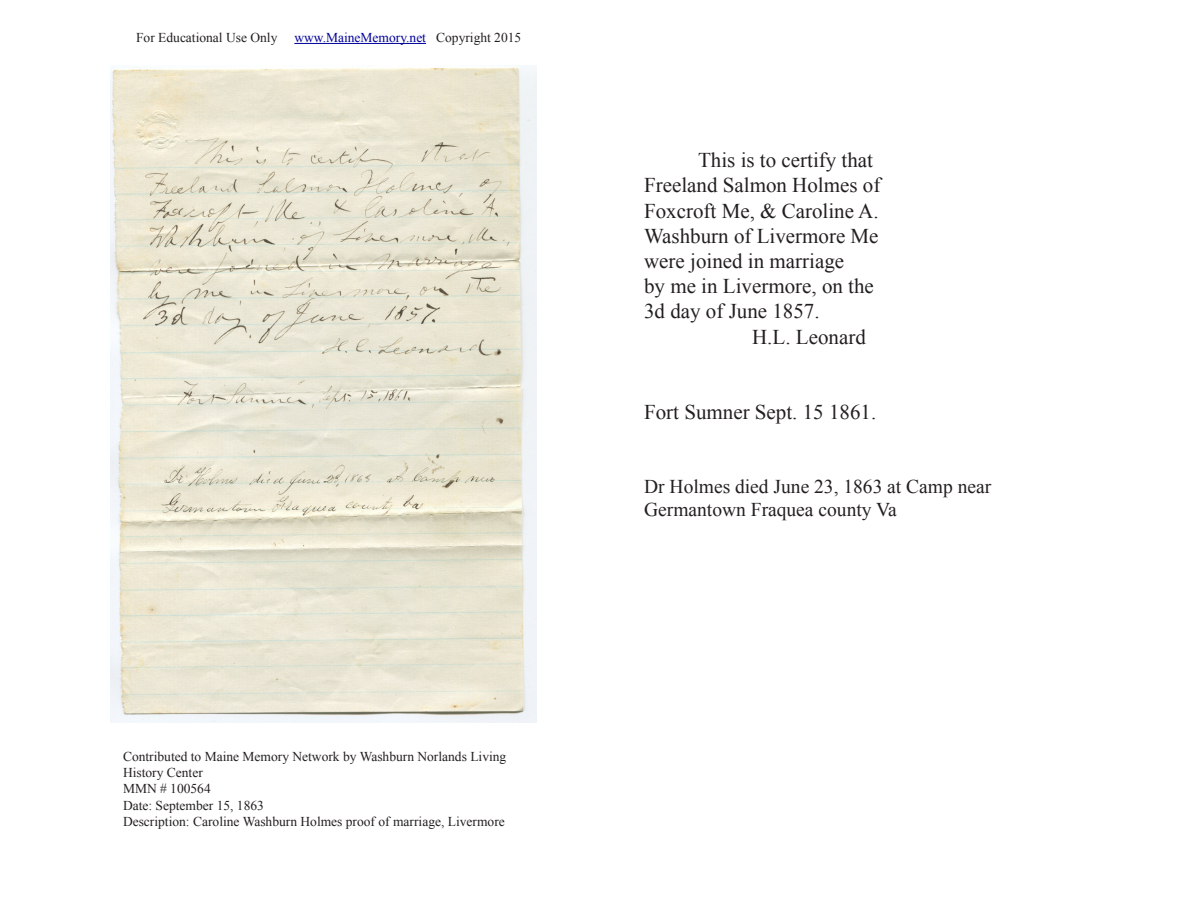
<style>
.page{position:relative;width:1188px;height:918px;background:#fff}
.page>*{position:absolute;margin:0;border:0;box-sizing:border-box;transform-origin:0 0}
.Body{font:21px "Times New Roman";color:#231f20}
.Body-2{font:19.5px "Times New Roman";color:#231f20}
.t1{font:13.5px/16.2px "Times New Roman";color:#231f20}
.s1{color:#009}
</style>
<div class="page">
<hr style="left:294px;top:43px;width:132px;height:1px;background:#009">
<img style="left:111px;top:66px;width:425px;height:656px">
<p class="t1" style="left:136px;top:29px;width:387px">For Educational Use Only <span class="s1">www.MaineMemory.net</span> Copyright 2015</p>
<p class="t1" style="left:123px;top:748px;width:385px">Contributed to Maine Memory Network by Washburn Norlands Living<br>History Center</p>
<p class="t1" style="left:123px;top:781px;width:89px">MMN # 100564</p>
<p class="t1" style="left:123px;top:797px;width:142px">Date: September 15, 1863</p>
<p class="t1" style="left:123px;top:813px;width:383px">Description: Caroline Washburn Holmes proof of marriage, Livermore</p>
<p class="Body" style="left:698px;top:146px;width:176px">This is to certify that</p>
<p class="Body" style="left:644px;top:171px;width:238px">Freeland Salmon Holmes of</p>
<p class="Body" style="left:644px;top:196px;width:236px">Foxcroft Me, &amp; Caroline A.</p>
<p class="Body" style="left:644px;top:222px;width:236px">Washburn of Livermore Me</p>
<p class="Body" style="left:644px;top:247px;width:202px">were joined in marriage</p>
<p class="Body" style="left:644px;top:272px;width:231px">by me in Livermore, on the</p>
<p class="Body" style="left:644px;top:297px;width:177px">3d day of June 1857.</p>
<p class="Body" style="left:752px;top:322px;width:115px">H.L. Leonard</p>
<p class="Body" style="left:644px;top:398px;width:234px">Fort Sumner Sept. 15 1861.</p>
<p class="Body-2" style="left:644px;top:473px;width:349px">Dr Holmes died June 23, 1863 at Camp near</p>
<p class="Body-2" style="left:644px;top:497px;width:254px">Germantown Fraquea county Va</p>
</div>
